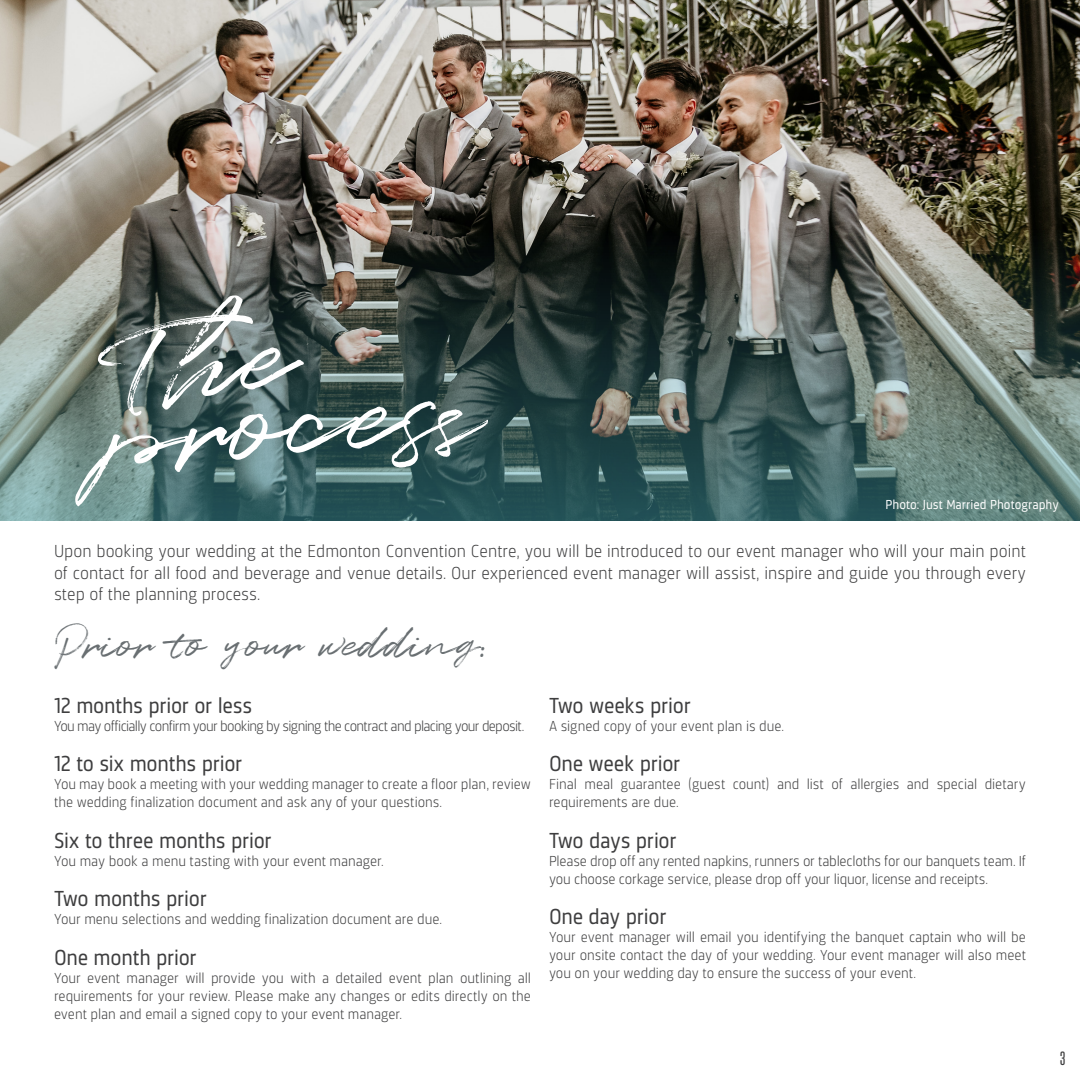
<style>
.page{position:relative;width:1080px;height:1080px;background:#fff}
.page>*{position:absolute;margin:0;border:0;box-sizing:border-box;transform-origin:0 0}
.t1{font:133.2px "Quentin";color:#fff}
.t2{font:45px "Quentin";color:#696f72}
.t3{font:22.5px "Sinews Sans Pro";letter-spacing:-.015em;color:#3e3e3f}
.t4{font:300 18px/21.6px "Sinews Sans Pro";color:#3e3e3f;text-align:justify}
.t5{font:16.5px "Steelfish Rg";color:#3e3e3f}
.t6{font:300 15px/18px "Sinews Sans Pro";letter-spacing:-.005em;color:#3e3e3f}
.t7{font:300 15px "Sinews Sans Pro";letter-spacing:-.045em;color:#3e3e3f}
.t8{font:13.5px "Sinews Sans Pro";color:#fff}
</style>
<div class="page">
<img style="left:0;top:0;width:1080px;height:218px">
<img style="left:0;top:218px;width:1080px;height:303px">
<svg style="left:95px;top:294px;width:211px;height:125px;background:#536361"></svg>
<p class="t1" style="left:97px;top:346px;width:346px;rotate:-5deg">process</p>
<p class="t4" style="left:54px;top:540px;width:974px">Upon booking your wedding at the Edmonton Convention Centre, you will be introduced to our event manager who will your main point of contact for all food and beverage and venue details. Our experienced event manager will assist, inspire and guide you through every step of the planning process.</p>
<p class="t2" style="left:54px;top:614px;width:433px">Prior to your wedding:</p>
<p class="t3" style="left:54px;top:693px;width:200px">12 months prior or less</p>
<p class="t7" style="left:54px;top:717px;width:472px">You may officially confirm your booking by signing the contract and placing your deposit.</p>
<p class="t3" style="left:54px;top:751px;width:190px">12 to six months prior</p>
<p class="t6" style="left:54px;top:775px;width:478px">You may book a meeting with your wedding manager to create a floor plan, review the wedding finalization document and ask any of your questions.</p>
<p class="t3" style="left:54px;top:828px;width:219px">Six to three months prior</p>
<p class="t6" style="left:54px;top:852px;width:331px">You may book a menu tasting with your event manager.</p>
<p class="t3" style="left:54px;top:886px;width:154px">Two months prior</p>
<p class="t6" style="left:54px;top:910px;width:390px">Your menu selections and wedding finalization document are due.</p>
<p class="t3" style="left:54px;top:945px;width:144px">One month prior</p>
<p class="t6" style="left:54px;top:969px;width:479px;text-align:justify">Your event manager will provide you with a detailed event plan outlining all requirements for your review. Please make any changes or edits directly on the event plan and email a signed copy to your event manager.</p>
<p class="t8" style="left:886px;top:497px;width:175px">Photo: Just Married Photography</p>
<p class="t3" style="left:549px;top:693px;width:143px">Two weeks prior</p>
<p class="t6" style="left:549px;top:717px;width:237px">A signed copy of your event plan is due.</p>
<p class="t3" style="left:549px;top:751px;width:133px">One week prior</p>
<p class="t6" style="left:549px;top:775px;width:479px">Final meal guarantee (guest count) and list of allergies and special dietary requirements are due.</p>
<p class="t3" style="left:549px;top:828px;width:129px">Two days prior</p>
<p class="t6" style="left:549px;top:852px;width:479px">Please drop off any rented napkins, runners or tablecloths for our banquets team. If you choose corkage service, please drop off your liquor, license and receipts.</p>
<p class="t3" style="left:549px;top:904px;width:119px">One day prior</p>
<p class="t6" style="left:549px;top:928px;width:479px;text-align:justify">Your event manager will email you identifying the banquet captain who will be your onsite contact the day of your wedding. Your event manager will also meet you on your wedding day to ensure the success of your event.</p>
<p class="t5" style="left:1060px;top:1048px;width:7px">3</p>
</div>
